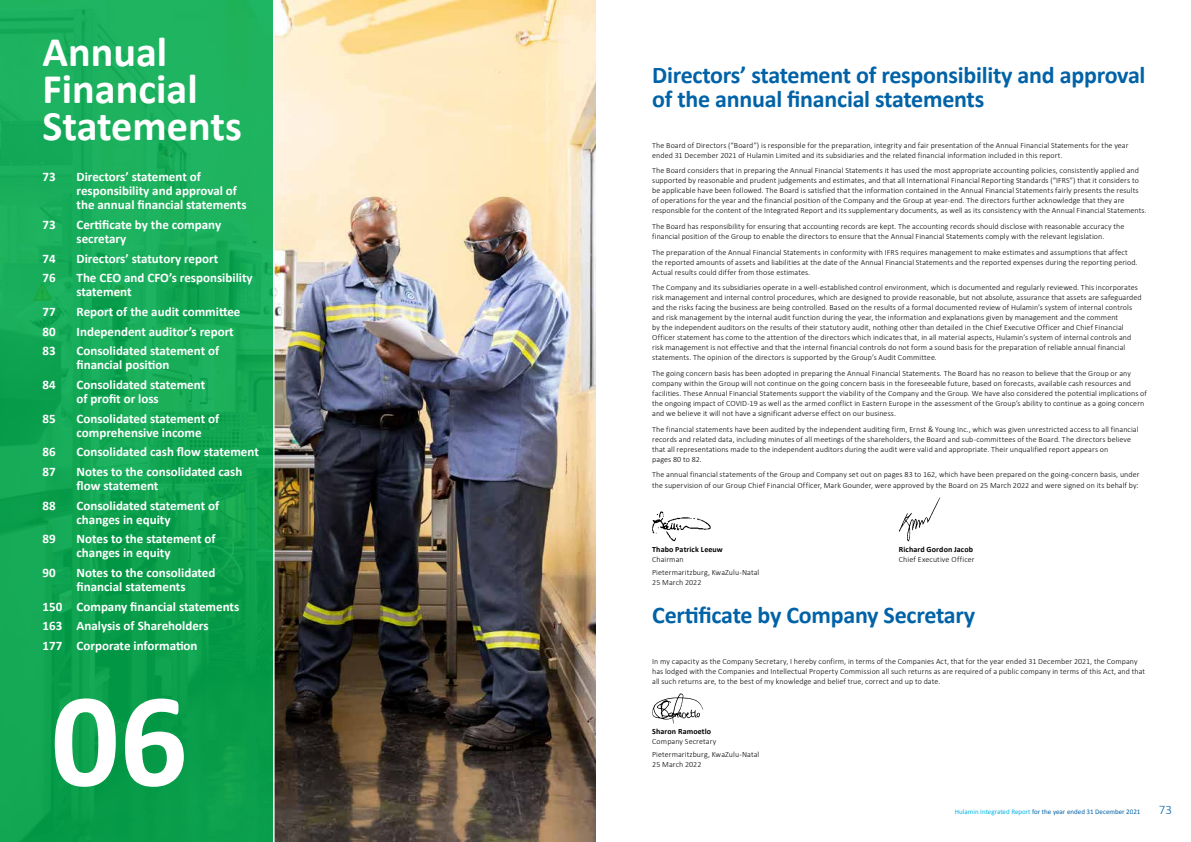
<style>
.page{position:relative;width:1191px;height:842px;background:#fff}
.page>*{position:absolute;margin:0;border:0;box-sizing:border-box;transform-origin:0 0}
.t1{font:700 135px "Calibri";color:#fff}
.t2{font:700 42.2px/37px "Calibri";color:#fff}
.t3{font:700 24px/24px "Calibri";letter-spacing:-.01em;color:#0062a7}
.t4{font:700 13px/14px "Calibri";color:#fff}
.t5{font:300 13px "Calibri";color:#0062a7}
.t6{font:300 8px/10px "Calibri";letter-spacing:.01em;color:#000}
.t7{font:700 8px "Calibri";letter-spacing:.015em;color:#000}
.t8{font:7px "Calibri";color:#0062a7}
.s1{color:#00b3e4}
</style>
<div class="page">
<img style="left:274px;top:0;width:321px;height:842px">
<svg style="left:652px;top:511px;width:58px;height:30px"></svg>
<svg style="left:899px;top:497px;width:41px;height:44px"></svg>
<svg style="left:652px;top:693px;width:51px;height:31px"></svg>
<div style="left:0;top:0;width:273px;height:842px;background:linear-gradient(to bottom,#1fb461,#079b48)"></div>
<h2 class="t2" style="left:43px;top:34px;width:201px">Annual<br>Financial<br>Statements</h2>
<h3 class="t4" style="left:43px;top:170px;width:15px">73</h3>
<h3 class="t4" style="left:77px;top:170px;width:171px">Directors’ statement of responsibility and approval of the annual financial statements</h3>
<h3 class="t4" style="left:43px;top:218px;width:15px">73</h3>
<h3 class="t4" style="left:77px;top:218px;width:146px">Certificate by the company secretary</h3>
<h3 class="t4" style="left:43px;top:251px;width:15px">74</h3>
<h3 class="t4" style="left:77px;top:251px;width:143px">Directors’ statutory report</h3>
<h3 class="t4" style="left:43px;top:271px;width:15px">76</h3>
<h3 class="t4" style="left:77px;top:271px;width:178px">The CEO and CFO’s responsibility statement</h3>
<h3 class="t4" style="left:43px;top:305px;width:15px">77</h3>
<h3 class="t4" style="left:77px;top:305px;width:165px">Report of the audit committee</h3>
<h3 class="t4" style="left:43px;top:324px;width:15px">80</h3>
<h3 class="t4" style="left:77px;top:324px;width:159px">Independent auditor’s report</h3>
<h3 class="t4" style="left:43px;top:344px;width:15px">83</h3>
<h3 class="t4" style="left:77px;top:344px;width:144px">Consolidated statement of financial position</h3>
<h3 class="t4" style="left:43px;top:378px;width:15px">84</h3>
<h3 class="t4" style="left:77px;top:378px;width:130px">Consolidated statement of profit or loss</h3>
<h3 class="t4" style="left:43px;top:411px;width:15px">85</h3>
<h3 class="t4" style="left:77px;top:411px;width:144px">Consolidated statement of comprehensive income</h3>
<h3 class="t4" style="left:43px;top:445px;width:15px">86</h3>
<h3 class="t4" style="left:77px;top:445px;width:184px">Consolidated cash flow statement</h3>
<h3 class="t4" style="left:43px;top:465px;width:15px">87</h3>
<h3 class="t4" style="left:77px;top:465px;width:167px">Notes to the consolidated cash flow statement</h3>
<h3 class="t4" style="left:43px;top:498px;width:15px">88</h3>
<h3 class="t4" style="left:77px;top:498px;width:144px">Consolidated statement of changes in equity</h3>
<h3 class="t4" style="left:43px;top:532px;width:15px">89</h3>
<h3 class="t4" style="left:77px;top:532px;width:140px">Notes to the statement of changes in equity</h3>
<h3 class="t4" style="left:43px;top:566px;width:15px">90</h3>
<h3 class="t4" style="left:77px;top:566px;width:140px">Notes to the consolidated financial statements</h3>
<h3 class="t4" style="left:43px;top:596px;width:198px;line-height:19.7px">150 Company financial statements<br>163 Analysis of Shareholders<br>177 Corporate information</h3>
<h1 class="t1" style="left:51px;top:654px;width:138px">06</h1>
<h3 class="t3" style="left:652px;top:63px;width:495px">Directors’ statement of responsibility and approval of the annual financial statements</h3>
<p class="t6" style="left:652px;top:140px;width:478px">The Board of Directors (“Board”) is responsible for the preparation, integrity and fair presentation of the Annual Financial Statements for the year ended 31 December 2021 of Hulamin Limited and its subsidiaries and the related financial information included in this report.</p>
<p class="t6" style="left:652px;top:165px;width:496px">The Board considers that in preparing the Annual Financial Statements it has used the most appropriate accounting policies, consistently applied and supported by reasonable and prudent judgements and estimates, and that all International Financial Reporting Standards (“IFRS”) that it considers to be applicable have been followed. The Board is satisfied that the information contained in the Annual Financial Statements fairly presents the results of operations for the year and the financial position of the Company and the Group at year-end. The directors further acknowledge that they are responsible for the content of the Integrated Report and its supplementary documents, as well as its consistency with the Annual Financial Statements.</p>
<p class="t6" style="left:652px;top:221px;width:474px">The Board has responsibility for ensuring that accounting records are kept. The accounting records should disclose with reasonable accuracy the financial position of the Group to enable the directors to ensure that the Annual Financial Statements comply with the relevant legislation.</p>
<p class="t6" style="left:652px;top:247px;width:487px">The preparation of the Annual Financial Statements in conformity with IFRS requires management to make estimates and assumptions that affect the reported amounts of assets and liabilities at the date of the Annual Financial Statements and the reported expenses during the reporting period.<br>Actual results could differ from those estimates.</p>
<p class="t6" style="left:652px;top:282px;width:491px">The Company and its subsidiaries operate in a well-established control environment, which is documented and regularly reviewed. This incorporates risk management and internal control procedures, which are designed to provide reasonable, but not absolute, assurance that assets are safeguarded and the risks facing the business are being controlled. Based on the results of a formal documented review of Hulamin’s system of internal controls and risk management by the internal audit function during the year, the information and explanations given by management and the comment<br>by the independent auditors on the results of their statutory audit, nothing other than detailed in the Chief Executive Officer and Chief Financial Officer statement has come to the attention of the directors which indicates that, in all material aspects, Hulamin’s system of internal controls and risk management is not effective and that the internal financial controls do not form a sound basis for the preparation of reliable annual financial statements. The opinion of the directors is supported by the Group’s Audit Committee.</p>
<p class="t6" style="left:652px;top:368px;width:496px">The going concern basis has been adopted in preparing the Annual Financial Statements. The Board has no reason to believe that the Group or any company within the Group will not continue on the going concern basis in the foreseeable future, based on forecasts, available cash resources and facilities. These Annual Financial Statements support the viability of the Company and the Group. We have also considered the potential implications of the ongoing impact of COVID-19 as well as the armed conflict in Eastern Europe in the assessment of the Group’s ability to continue as a going concern and we believe it will not have a significant adverse effect on our business.</p>
<p class="t6" style="left:652px;top:424px;width:488px">The financial statements have been audited by the independent auditing firm, Ernst &amp; Young Inc., which was given unrestricted access to all financial records and related data, including minutes of all meetings of the shareholders, the Board and sub-committees of the Board. The directors believe that all representations made to the independent auditors during the audit were valid and appropriate. Their unqualified report appears on<br>pages 80 to 82.</p>
<p class="t6" style="left:652px;top:469px;width:489px">The annual financial statements of the Group and Company set out on pages 83 to 162, which have been prepared on the going-concern basis, under the supervision of our Group Chief Financial Officer, Mark Gounder, were approved by the Board on 25 March 2022 and were signed on its behalf by:</p>
<p class="t7" style="left:652px;top:544px;width:72px">Thabo Patrick Leeuw</p>
<p class="t7" style="left:899px;top:544px;width:76px">Richard Gordon Jacob</p>
<p class="t6" style="left:652px;top:554px;width:33px">Chairman</p>
<p class="t6" style="left:899px;top:554px;width:77px">Chief Executive Officer</p>
<p class="t6" style="left:652px;top:567px;width:109px">Pietermaritzburg, KwaZulu-Natal<br>25 March 2022</p>
<h3 class="t3" style="left:652px;top:603px;width:324px">Certificate by Company Secretary</h3>
<p class="t6" style="left:652px;top:655px;width:494px">In my capacity as the Company Secretary, I hereby confirm, in terms of the Companies Act, that for the year ended 31 December 2021, the Company has lodged with the Companies and Intellectual Property Commission all such returns as are required of a public company in terms of this Act, and that all such returns are, to the best of my knowledge and belief true, correct and up to date.</p>
<p class="t7" style="left:652px;top:726px;width:61px">Sharon Ramoetlo</p>
<p class="t6" style="left:652px;top:735px;width:109px;line-height:12.8px">Company Secretary<br>Pietermaritzburg, KwaZulu-Natal</p>
<p class="t6" style="left:652px;top:759px;width:51px">25 March 2022</p>
<p class="t8" style="left:954px;top:808px;width:187px"><span class="s1">Hulamin Integrated Report</span> for the year ended 31 December 2021</p>
<h3 class="t5" style="left:1158px;top:802px;width:15px">73</h3>
</div>
